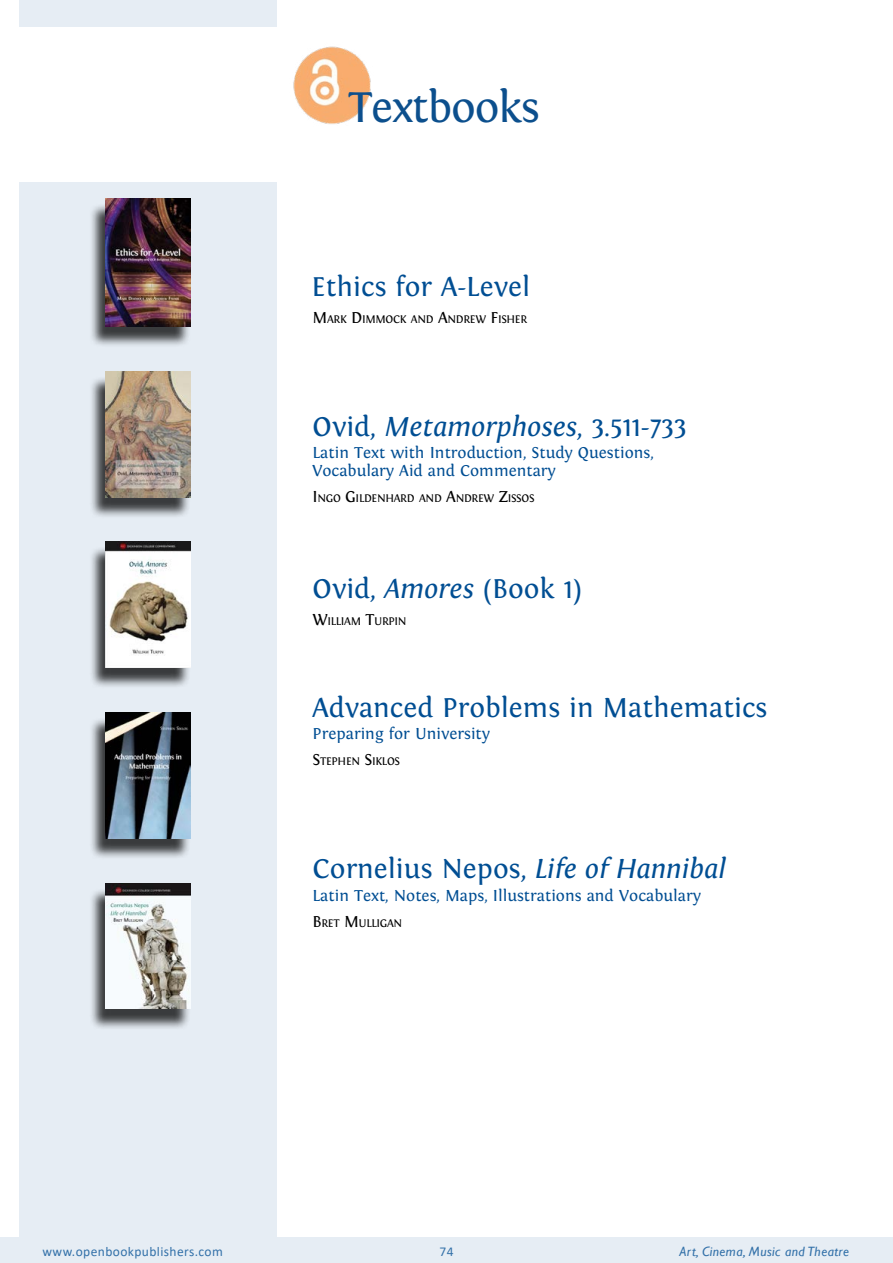
<style>
.page{position:relative;width:893px;height:1263px;background:#fff}
.page>*{position:absolute;margin:0;border:0;box-sizing:border-box;transform-origin:0 0}
.t1{font:45px "Fontin";letter-spacing:-.03em;color:#0c4f8d}
.Book_Title{font:28.5px "Fontin";color:#004e93}
.book_sub-title{font:16.5px/18px "Fontin";color:#004e93}
.t2{font:13.5px "Calibri";letter-spacing:.03em;color:#3371a9}
.t3{font:italic 13.5px "Gill Sans";letter-spacing:.03em;color:#3371a9}
.authors{font:11.55px "Fontin";letter-spacing:-.03em;color:#000}
.s1{font-size:16.5px}
.s2{font-style:italic}
</style>
<div class="page">
<div style="left:19px;top:0;width:257px;height:1263px;background:#e6edf4"></div>
<div style="left:0;top:28px;width:893px;height:154px;background:#fff"></div>
<div style="left:0;top:1237px;width:893px;height:26px;background:#e6edf4"></div>
<img style="left:293px;top:46px;width:78px;height:78px">
<div style="left:89px;top:203px;width:102px;height:145px;background:#000;opacity:.75"></div>
<img style="left:105px;top:199px;width:85px;height:127px">
<div style="left:89px;top:375px;width:102px;height:143px;background:#000;opacity:.75"></div>
<img style="left:105px;top:371px;width:85px;height:126px">
<div style="left:89px;top:546px;width:102px;height:143px;background:#000;opacity:.75"></div>
<img style="left:105px;top:542px;width:85px;height:126px">
<div style="left:89px;top:717px;width:102px;height:143px;background:#000;opacity:.75"></div>
<img style="left:105px;top:712px;width:85px;height:126px">
<div style="left:89px;top:887px;width:102px;height:143px;background:#000;opacity:.75"></div>
<img style="left:105px;top:883px;width:85px;height:126px">
<p class="t1" style="left:348px;top:82px;width:193px">Textbooks</p>
<p class="Book_Title" style="left:312px;top:271px;width:220px">Ethics for A-Level</p>
<p class="authors" style="left:313px;top:312px;width:216px"><span class="s1">M</span>ARK <span class="s1">D</span>IMMOCK AND <span class="s1">A</span>NDREW <span class="s1">F</span>ISHER</p>
<p class="Book_Title" style="left:313px;top:410px;width:376px">Ovid, <span class="s2">Metamorphoses</span>, 3.511-733</p>
<p class="book_sub-title" style="left:312px;top:444px;width:343px">Latin Text with Introduction, Study Questions,<br>Vocabulary Aid and Commentary</p>
<p class="authors" style="left:313px;top:492px;width:223px"><span class="s1">I</span> NGO <span class="s1">G</span> ILDENHARD AND <span class="s1">A</span>NDREW <span class="s1">Z</span>ISSOS</p>
<p class="Book_Title" style="left:313px;top:573px;width:271px">Ovid, <span class="s2">Amores</span> (Book 1)</p>
<p class="authors" style="left:312px;top:615px;width:96px"><span class="s1">W</span>ILLIAM <span class="s1">T</span>URPIN</p>
<p class="Book_Title" style="left:312px;top:692px;width:457px">Advanced Problems in Mathematics</p>
<p class="book_sub-title" style="left:313px;top:725px;width:179px">Preparing for University</p>
<p class="authors" style="left:313px;top:755px;width:89px"><span class="s1">S</span>TEPHEN <span class="s1">S</span>IKLOS</p>
<p class="Book_Title" style="left:313px;top:853px;width:415px">Cornelius Nepos, <span class="s2">Life of Hannibal</span></p>
<p class="book_sub-title" style="left:313px;top:887px;width:390px">Latin Text, Notes, Maps, Illustrations and Vocabulary</p>
<p class="authors" style="left:313px;top:917px;width:91px"><span class="s1">B</span>RET <span class="s1">M</span>ULLIGAN</p>
<p class="t2" style="left:43px;top:1242px;width:182px">www.openbookpublishers.com</p>
<p class="t2" style="left:439px;top:1242px;width:16px">74</p>
<p class="t3" style="left:679px;top:1243px;width:171px">Art, Cinema, Music and Theatre</p>
</div>
